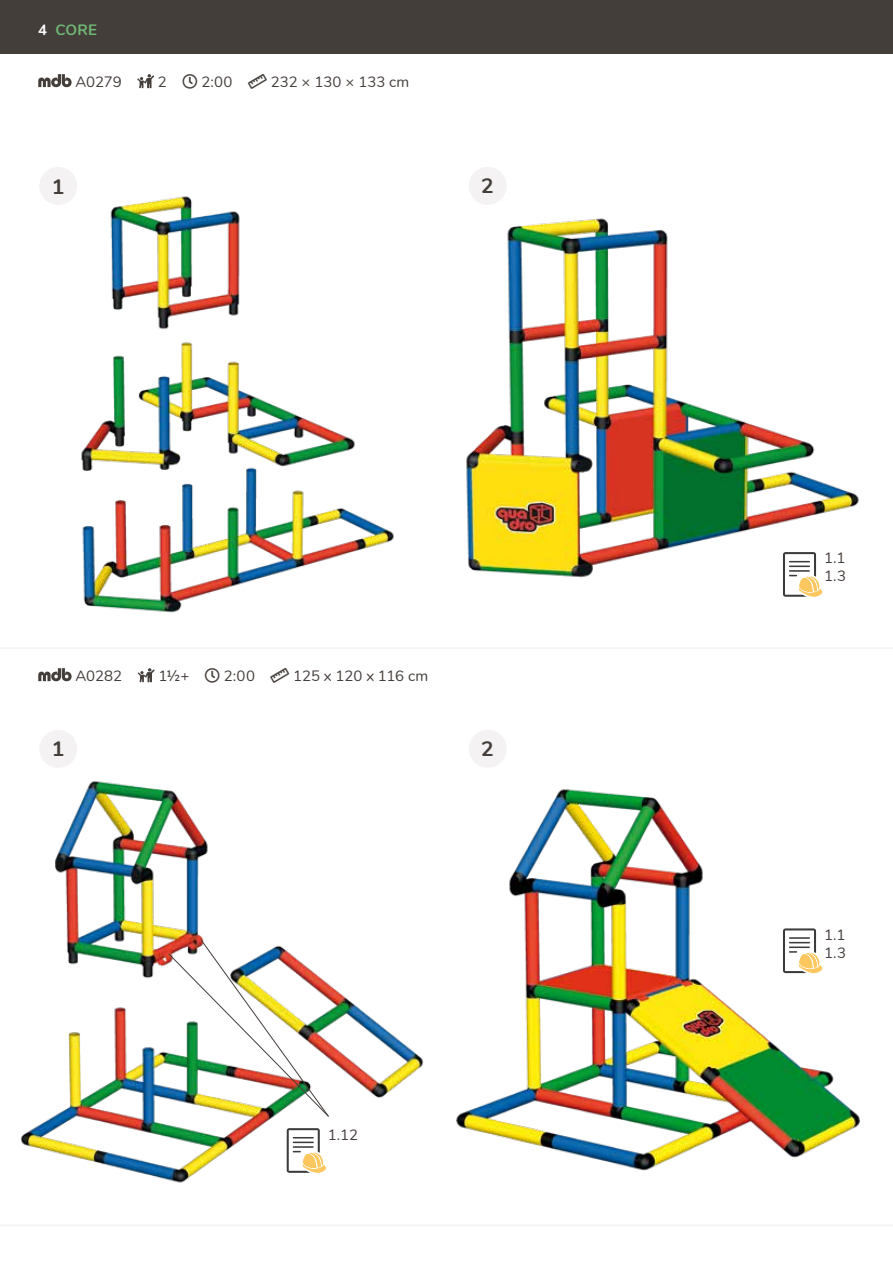
<style>
.page{position:relative;width:893px;height:1263px;background:#fff}
.page>*{position:absolute;margin:0;border:0;box-sizing:border-box;transform-origin:0 0}
.t1{font:700 21px "Nunito";color:#443e3b}
.t2{font:15px/18px "Nunito";color:#443e3b}
.t3{font:700 15px "Nunito";color:#70b976}
.s1{color:#fff}
</style>
<div class="page">
<hr style="left:0;top:647px;width:893px;height:2px;background:#f4f2f2">
<hr style="left:0;top:1225px;width:893px;height:1px;background:#f4f2f2">
<img style="left:456px;top:789px;width:404px;height:382px">
<img style="left:20px;top:781px;width:404px;height:402px">
<img style="left:81px;top:196px;width:313px;height:417px">
<img style="left:466px;top:218px;width:393px;height:360px">
<div style="left:39px;top:167px;width:38px;height:38px;background:#f4f2f2;border-radius:50%"></div>
<div style="left:39px;top:730px;width:38px;height:38px;background:#f4f2f2;border-radius:50%"></div>
<div style="left:469px;top:167px;width:38px;height:38px;background:#f4f2f2;border-radius:50%"></div>
<div style="left:469px;top:730px;width:38px;height:38px;background:#f4f2f2;border-radius:50%"></div>
<div style="left:0;top:0;width:893px;height:54px;background:#443e3b"></div>
<img style="left:168px;top:938px;width:161px;height:179px">
<svg style="left:783px;top:552px;width:39px;height:45px"></svg>
<svg style="left:783px;top:928px;width:39px;height:45px"></svg>
<svg style="left:287px;top:1128px;width:39px;height:45px"></svg>
<svg style="left:38px;top:74px;width:34px;height:13px"></svg>
<svg style="left:137px;top:74px;width:17px;height:14px"></svg>
<svg style="left:38px;top:668px;width:34px;height:13px"></svg>
<svg style="left:138px;top:668px;width:17px;height:14px"></svg>
<p class="t3" style="left:38px;top:18px;width:60px"><span class="s1">4</span> CORE</p>
<p class="t2" style="left:75px;top:72px;width:48px">A0279</p>
<p class="t2" style="left:158px;top:72px;width:10px">2</p>
<p class="t2" style="left:201px;top:72px;width:33px">2:00</p>
<p class="t2" style="left:271px;top:72px;width:140px">232 × 130 × 133 cm</p>
<h1 class="t1" style="left:52px;top:171px;width:14px">1</h1>
<h1 class="t1" style="left:481px;top:171px;width:14px">2</h1>
<p class="t2" style="left:75px;top:666px;width:48px">A0282</p>
<p class="t2" style="left:158px;top:666px;width:32px">1½+</p>
<p class="t2" style="left:224px;top:666px;width:33px">2:00</p>
<p class="t2" style="left:293px;top:666px;width:137px">125 x 120 x 116 cm</p>
<h1 class="t1" style="left:52px;top:734px;width:14px">1</h1>
<h1 class="t1" style="left:481px;top:733px;width:14px">2</h1>
<p class="t2" style="left:328px;top:1124px;width:32px">1.12</p>
<p class="t2" style="left:824px;top:548px;width:23px">1.1<br>1.3</p>
<p class="t2" style="left:824px;top:925px;width:23px">1.1<br>1.3</p>
</div>
